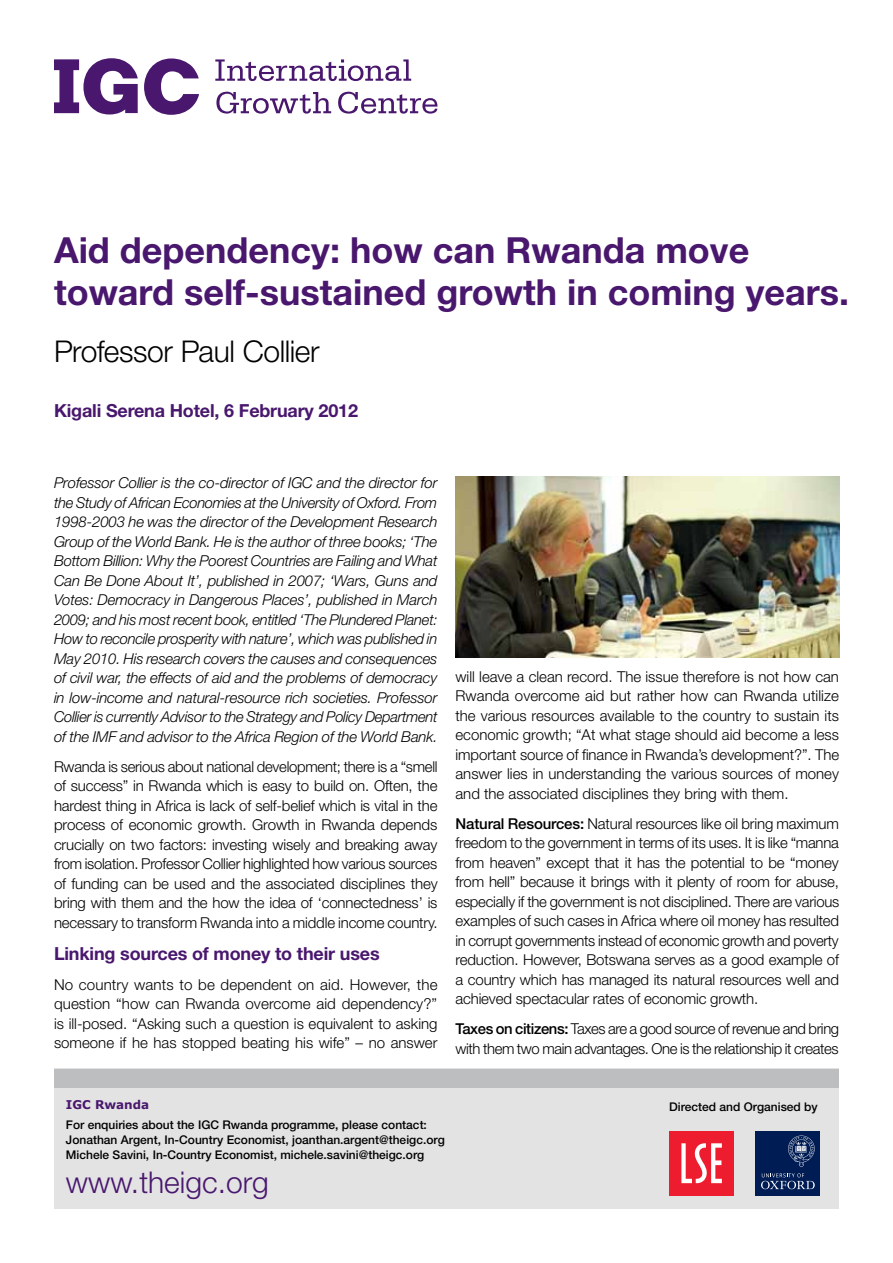
<style>
.page{position:relative;width:893px;height:1263px;background:#fff}
.page>*{position:absolute;margin:0;border:0;box-sizing:border-box;transform-origin:0 0}
.t1{font:700 36px/42px "Helvetica Neue";color:#49176d}
.t2{font:300 30px "Helvetica Neue";letter-spacing:-.015em;color:#000}
.t3{font:300 30px "Helvetica Neue";color:#49176d}
.t4{font:700 18px "Helvetica Neue";letter-spacing:-.01em;color:#49176d}
.t5{font:300 15px/19.5px "Helvetica Neue";letter-spacing:-.01em;color:#000;text-align:justify}
.t6{font:italic 300 15px/19.5px "Helvetica Neue";letter-spacing:-.01em;color:#000;text-align:justify}
.t7{font:500 12px/15px "Helvetica Neue";color:#000}
.t8{font:700 12px "Verdana";color:#49176d}
.s1{font-weight:500}
</style>
<div class="page">
<svg style="left:216px;top:92px;width:221px;height:22px"></svg>
<svg style="left:215px;top:59px;width:196px;height:22px"></svg>
<svg style="left:54px;top:58px;width:145px;height:57px"></svg>
<div style="left:54px;top:1069px;width:785px;height:140px;background:#e3e3e4"></div>
<div style="left:54px;top:1069px;width:785px;height:18px;background:#bcbec0"></div>
<div style="left:669px;top:1131px;width:65px;height:64px;background:#ed1c2e"></div>
<svg style="left:681px;top:1143px;width:41px;height:40px"></svg>
<div style="left:755px;top:1131px;width:65px;height:65px;background:#001c54"></div>
<svg style="left:761px;top:1173px;width:54px;height:16px"></svg>
<svg style="left:788px;top:1135px;width:27px;height:32px"></svg>
<img style="left:455px;top:476px;width:384px;height:181px">
<h1 class="t1" style="left:54px;top:228px;width:797px">Aid dependency: how can Rwanda move toward self-sustained growth in coming years.</h1>
<h2 class="t2" style="left:54px;top:333px;width:267px">Professor Paul Collier</h2>
<p class="t4" style="left:54px;top:399px;width:306px">Kigali Serena Hotel, 6 February 2012</p>
<p class="t6" style="left:54px;top:473px;width:385px">Professor Collier is the co-director of IGC and the director for the Study of African Economies at the University of Oxford. From 1998-2003 he was the director of the Development Research Group of the World Bank. He is the author of three books; ‘The Bottom Billion: Why the Poorest Countries are Failing and What Can Be Done About It’, published in 2007; ‘Wars, Guns and Votes: Democracy in Dangerous Places’, published in March 2009; and his most recent book, entitled ‘The Plundered Planet:<br>How to reconcile prosperity with nature’, which was published in May 2010. His research covers the causes and consequences of civil war, the effects of aid and the problems of democracy in low-income and natural-resource rich societies. Professor Collier is currently Advisor to the Strategy and Policy Department of the IMF and advisor to the Africa Region of the World Bank.</p>
<p class="t5" style="left:54px;top:756px;width:385px">Rwanda is serious about national development; there is a “smell of success” in Rwanda which is easy to build on. Often, the hardest thing in Africa is lack of self-belief which is vital in the process of economic growth. Growth in Rwanda depends crucially on two factors: investing wisely and breaking away from isolation. Professor Collier highlighted how various sources of funding can be used and the associated disciplines they bring with them and the how the idea of ‘connectedness’ is necessary to transform Rwanda into a middle income country.</p>
<p class="t4" style="left:54px;top:942px;width:327px">Linking sources of money to their uses</p>
<p class="t5" style="left:54px;top:974px;width:385px">No country wants to be dependent on aid. However, the question “how can Rwanda overcome aid dependency?” is ill-posed. “Asking such a question is equivalent to asking someone if he has stopped beating his wife” – no answer</p>
<p class="t5" style="left:455px;top:666px;width:385px">will leave a clean record. The issue therefore is not how can Rwanda overcome aid but rather how can Rwanda utilize the various resources available to the country to sustain its economic growth; “At what stage should aid become a less important source of finance in Rwanda’s development?”. The answer lies in understanding the various sources of money and the associated disciplines they bring with them.</p>
<p class="t5" style="left:455px;top:813px;width:385px"><span class="s1">Natural Resources:</span> Natural resources like oil bring maximum freedom to the government in terms of its uses. It is like “manna from heaven” except that it has the potential to be “money from hell” because it brings with it plenty of room for abuse, especially if the government is not disciplined. There are various examples of such cases in Africa where oil money has resulted in corrupt governments instead of economic growth and poverty reduction. However, Botswana serves as a good example of a country which has managed its natural resources well and achieved spectacular rates of economic growth.</p>
<p class="t5" style="left:455px;top:1019px;width:385px"><span class="s1">Taxes on citizens:</span> Taxes are a good source of revenue and bring with them two main advantages. One is the relationship it creates</p>
<p class="t8" style="left:66px;top:1096px;width:85px">IGC Rwanda</p>
<p class="t7" style="left:669px;top:1098px;width:150px">Directed and Organised by</p>
<p class="t7" style="left:66px;top:1117px;width:380px">For enquiries about the IGC Rwanda programme, please contact:<br>Jonathan Argent, In-Country Economist, joanthan.argent@theigc.org<br>Michele Savini, In-Country Economist, michele.savini@theigc.org</p>
<h2 class="t3" style="left:66px;top:1164px;width:204px">www.theigc.org</h2>
</div>
